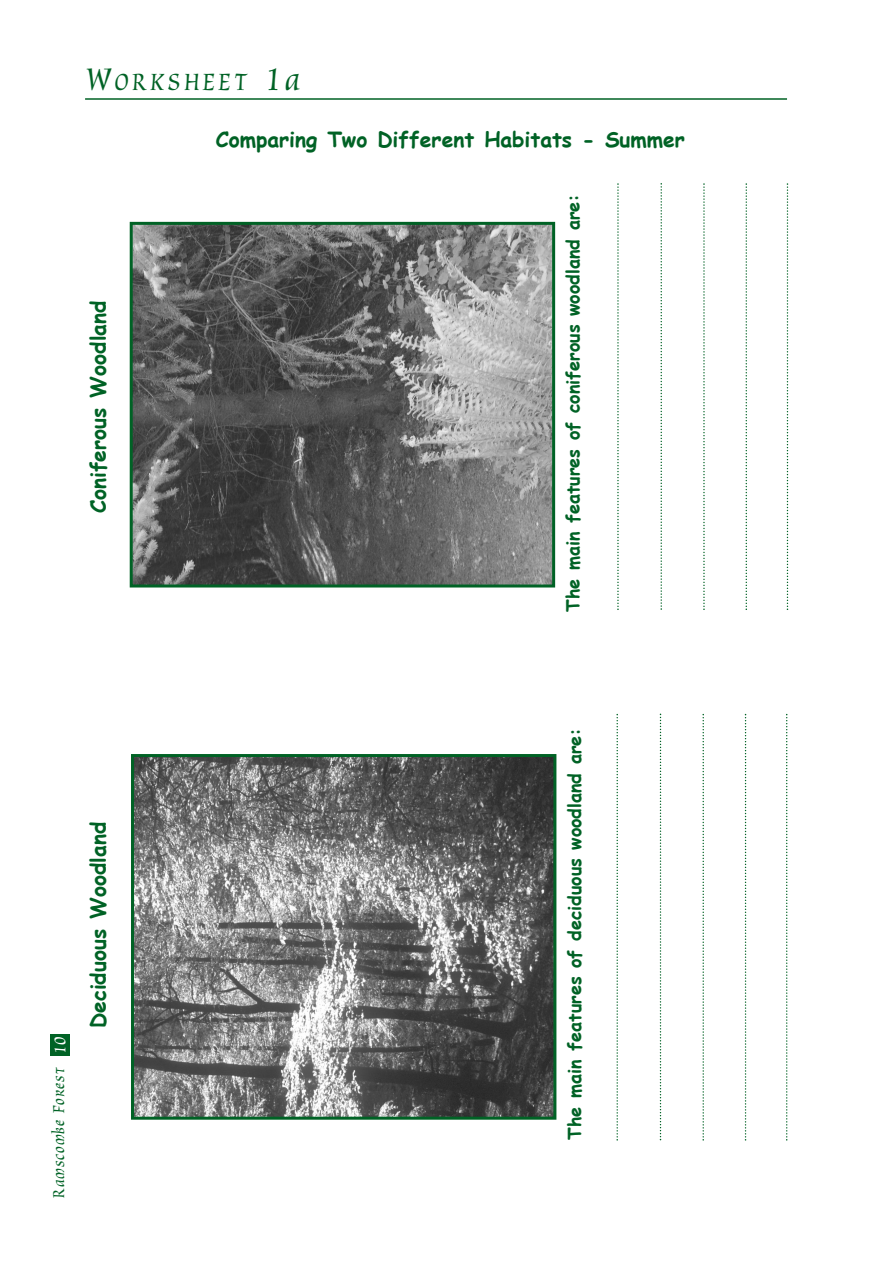
<style>
.page{position:relative;width:893px;height:1263px;background:#fff}
.page>*{position:absolute;margin:0;border:0;box-sizing:border-box;transform-origin:0 0}
.t1{font:27px "Oxford";letter-spacing:.125em;color:#006225}
.t2{font:700 21px "Comic Sans MS";color:#006225}
.t3{font:700 18px "Comic Sans MS";color:#006225}
.t4{font:18px "Oxford";letter-spacing:.045em;color:#006225}
.s1{font-size:36px}
.s2{color:#fff}
</style>
<div class="page">
<div style="left:51px;top:1034px;width:19px;height:22px;background:#006225"></div>
<hr style="left:85px;top:98px;width:702px;height:2px;background:#006225">
<img style="left:135px;top:758px;width:417px;height:358px">
<div style="left:131px;top:754px;width:425px;height:366px;border:3px solid #006225"></div>
<img style="left:134px;top:226px;width:417px;height:358px">
<div style="left:130px;top:222px;width:425px;height:366px;border:3px solid #006225"></div>
<svg style="left:617px;top:183px;width:1px;height:427px"></svg>
<svg style="left:745px;top:183px;width:2px;height:427px"></svg>
<svg style="left:786px;top:183px;width:2px;height:427px"></svg>
<svg style="left:703px;top:183px;width:1px;height:427px"></svg>
<svg style="left:660px;top:183px;width:2px;height:427px"></svg>
<svg style="left:616px;top:714px;width:2px;height:427px"></svg>
<svg style="left:744px;top:714px;width:2px;height:427px"></svg>
<svg style="left:786px;top:714px;width:1px;height:427px"></svg>
<svg style="left:702px;top:714px;width:2px;height:427px"></svg>
<svg style="left:659px;top:714px;width:2px;height:426px"></svg>
<h1 class="t1" style="left:87px;top:72px;width:215px"><span class="s1">W</span>ORKSHEET <span class="s1">1a</span></h1>
<p class="t2" style="left:82px;top:513px;width:214px;rotate:-90deg">Coniferous Woodland</p>
<p class="t2" style="left:216px;top:124px;width:470px">Comparing Two Different Habitats - Summer</p>
<p class="t3" style="left:559px;top:612px;width:420px;rotate:-90deg">The main features of coniferous woodland are:</p>
<p class="t4" style="left:52px;top:1198px;width:162px;rotate:-90deg">Ramscombe Forest <span class="s2">10</span></p>
<p class="t2" style="left:82px;top:1028px;width:208px;rotate:-90deg">Deciduous Woodland</p>
<p class="t3" style="left:561px;top:1140px;width:413px;rotate:-90deg">The main features of deciduous woodland are:</p>
</div>
